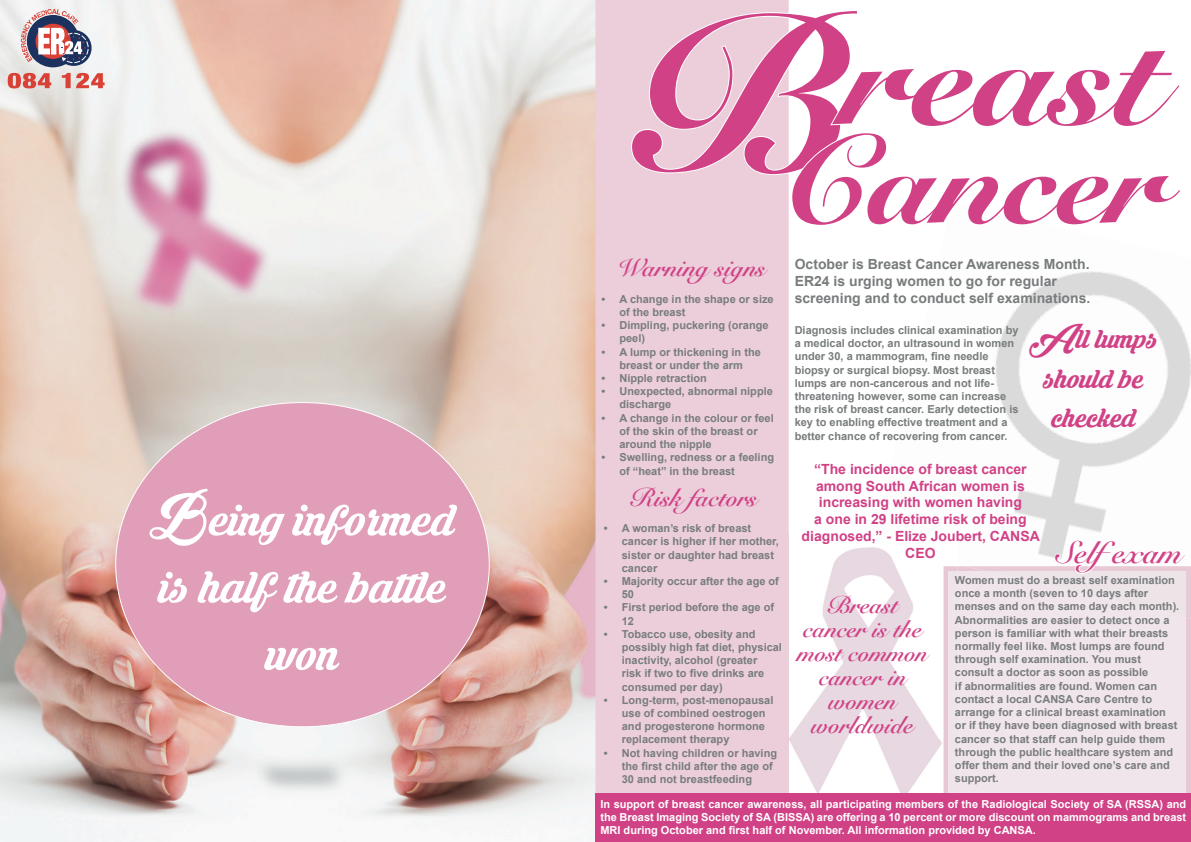
<style>
.page{position:relative;width:1191px;height:842px;background:#fff}
.page>*{position:absolute;margin:0;border:0;box-sizing:border-box;transform-origin:0 0}
.t1{font:900 146px "Snell Roundhand";color:#d14186}
.t2{font:900 124px "Snell Roundhand";color:#d14186}
.t3{font:56px/67.2px "Krinkes Decor PERSONALUSE";color:#fff;text-align:center}
.t4{font:33px/39.6px "Krinkes Decor PERSONALUSE";color:#d14186;text-align:center}
.t5{font:700 31px "Snell Roundhand";color:#d14186}
.t6{font:700 25px "Snell Roundhand";color:#d14186}
.t7{font:700 24px/24px "Snell Roundhand";color:#d14186;text-align:center}
.t8{font:700 14px/16.8px "Arial";color:#d14186;text-align:center}
.t9{font:700 14px/16.8px "Arial";color:#787c7d}
.t10{font:700 11px/13.2px "Arial";color:#787c7d}
.t11{font:700 11px/13.2px "Arial";color:#fff;text-align:justify}
</style>
<div class="page">
<img style="left:788px;top:534px;width:151px;height:205px">
<img style="left:788px;top:739px;width:154px;height:54px">
<img style="left:943px;top:566px;width:14px;height:227px">
<img style="left:0;top:0;width:595px;height:842px">
<div style="left:116px;top:403px;width:373px;height:324px;background:#e09eb9;border-radius:50%"></div>
<img style="left:995px;top:271px;width:124px;height:171px">
<img style="left:1119px;top:275px;width:72px;height:182px">
<img style="left:1155px;top:410px;width:36px;height:47px">
<img style="left:875px;top:442px;width:260px;height:124px">
<img style="left:873px;top:534px;width:84px;height:31px">
<div style="left:595px;top:0;width:193px;height:793px;background:#ebceda"></div>
<img style="left:787px;top:534px;width:1px;height:259px">
<svg style="left:630px;top:9px;width:159px;height:218px;background:#ecd1dc"></svg>
<div style="left:957px;top:571px;width:229px;height:222px;background:#f0e5ea"></div>
<div style="left:948px;top:571px;width:9px;height:222px;background:#efe4e9"></div>
<div style="left:985px;top:571px;width:68px;height:46px;background:#f0e5ea"></div>
<svg style="left:1053px;top:538px;width:135px;height:106px"></svg>
<div style="left:595px;top:793px;width:596px;height:49px;background:#d14186"></div>
<div style="left:27px;top:15px;width:52px;height:52px;background:#1d315f;border-radius:50%"></div>
<svg style="left:56px;top:30px;width:36px;height:36px"></svg>
<svg style="left:21px;top:9px;width:67px;height:54px"></svg>
<svg style="left:8px;top:73px;width:97px;height:15px"></svg>
<h3 class="t3" style="left:149px;top:482px;width:306px">Being informed is half the battle won</h3>
<h2 class="t2" style="left:632px;top:107px;width:535px"><sup>B</sup>Cancer</h2>
<h1 class="t1" style="left:843px;top:-12px;width:321px">reast</h1>
<h3 class="t6" style="left:617px;top:247px;width:149px">Warning signs</h3>
<p class="t10" style="left:619px;top:293px;width:156px;text-indent:-18px">• A change in the shape or size of the breast</p>
<p class="t10" style="left:619px;top:319px;width:151px;text-indent:-18px">• Dimpling, puckering (orange peel)</p>
<p class="t10" style="left:601px;top:346px;width:161px;text-align:center">• A lump or thickening in the breast or under the arm</p>
<p class="t10" style="left:601px;top:372px;width:107px">• Nipple retraction</p>
<p class="t10" style="left:619px;top:385px;width:155px;text-indent:-18px">• Unexpected, abnormal nipple discharge</p>
<p class="t10" style="left:619px;top:412px;width:156px;text-indent:-18px">• A change in the colour or feel of the skin of the breast or around the nipple</p>
<p class="t10" style="left:619px;top:451px;width:156px;text-indent:-18px">• Swelling, redness or a feeling of “heat” in the breast</p>
<h3 class="t6" style="left:632px;top:476px;width:127px">Risk factors</h3>
<p class="t10" style="left:622px;top:522px;width:159px;text-indent:-18px">• A woman’s risk of breast cancer is higher if her mother, sister or daughter had breast cancer</p>
<p class="t10" style="left:622px;top:575px;width:159px;text-indent:-18px">• Majority occur after the age of<br>50</p>
<p class="t10" style="left:622px;top:601px;width:154px;text-indent:-18px">• First period before the age of<br>12</p>
<p class="t10" style="left:622px;top:628px;width:162px;text-indent:-18px">• Tobacco use, obesity and possibly high fat diet, physical inactivity, alcohol (greater<br>risk if two to five drinks are consumed per day)</p>
<p class="t10" style="left:622px;top:694px;width:153px;text-indent:-18px">• Long-term, post-menopausal use of combined oestrogen and progesterone hormone replacement therapy</p>
<p class="t10" style="left:622px;top:746px;width:157px;text-indent:-18px">• Not having children or having the first child after the age of<br>30 and not breastfeeding</p>
<p class="t9" style="left:794px;top:256px;width:297px">October is Breast Cancer Awareness Month.<br>ER24 is urging women to go for regular screening and to conduct self examinations.</p>
<p class="t10" style="left:794px;top:324px;width:225px">Diagnosis includes clinical examination by a medical doctor, an ultrasound in women under 30, a mammogram, fine needle biopsy or surgical biopsy. Most breast lumps are non-cancerous and not life&shy;threatening however, some can increase the risk of breast cancer. Early detection is key to enabling effective treatment and a better chance of recovering from cancer.</p>
<h3 class="t4" style="left:1029px;top:317px;width:130px">All lumps should be checked</h3>
<p class="t8" style="left:801px;top:461px;width:240px">“The incidence of breast cancer among South African women is increasing with women having<br>a one in 29 lifetime risk of being diagnosed,” - Elize Joubert, CANSA<br>CEO</p>
<p class="t10" style="left:955px;top:574px;width:226px">Women must do a breast self examination once a month (seven to 10 days after menses and on the same day each month).<br>Abnormalities are easier to detect once a person is familiar with what their breasts normally feel like. Most lumps are found through self examination. You must consult a doctor as soon as possible<br>if abnormalities are found. Women can contact a local CANSA Care Centre to arrange for a clinical breast examination or if they have been diagnosed with breast cancer so that staff can help guide them through the public healthcare system and offer them and their loved one’s care and support.</p>
<h3 class="t5" style="left:1057px;top:526px;width:126px">Selfexam</h3>
<h3 class="t7" style="left:797px;top:592px;width:131px">Breast cancer is the most common cancer in women worldwide</h3>
<p class="t11" style="left:600px;top:798px;width:587px">In support of breast cancer awareness, all participating members of the Radiological Society of SA (RSSA) and the Breast Imaging Society of SA (BISSA) are offering a 10 percent or more discount on mammograms and breast MRI during October and first half of November. All information provided by CANSA.</p>
</div>
